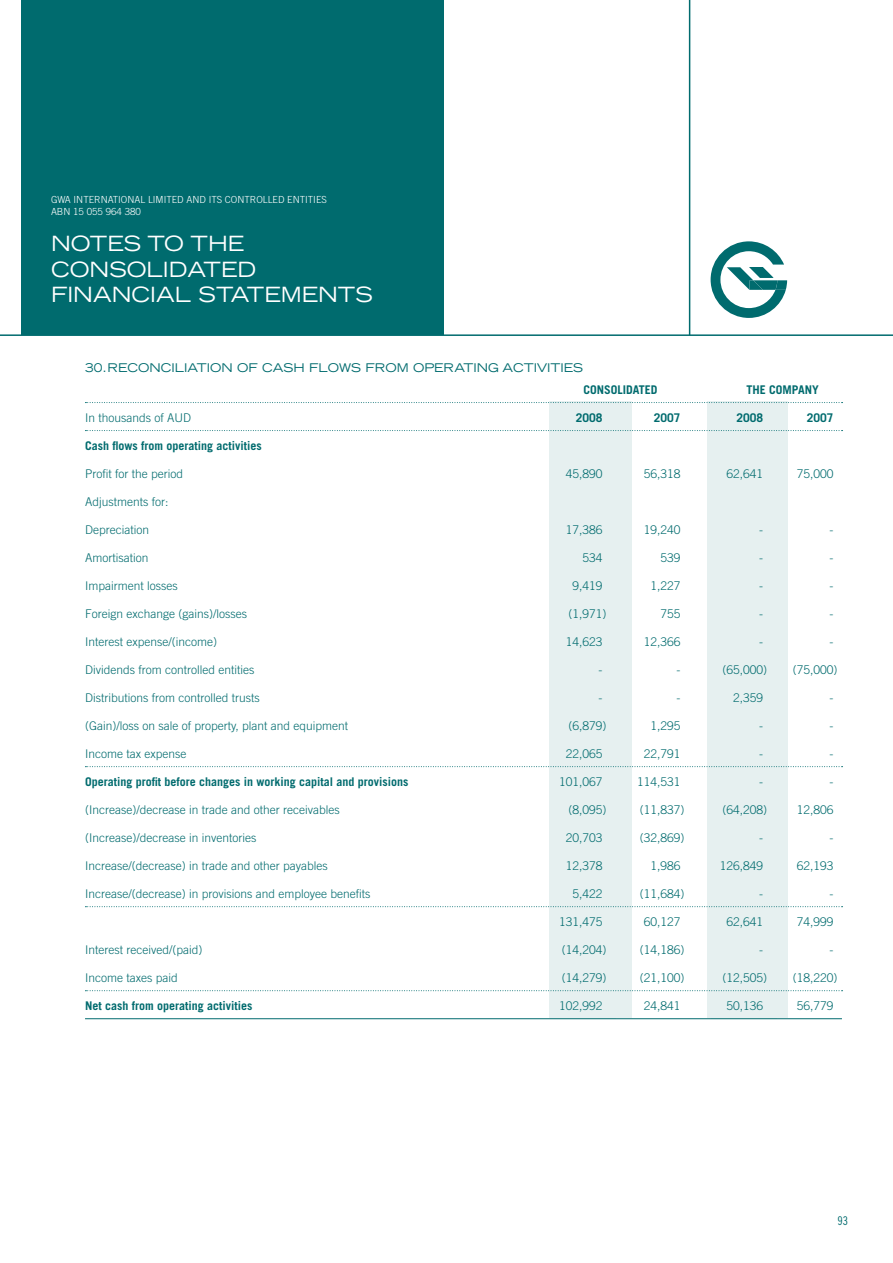
<style>
.page{position:relative;width:893px;height:1263px;background:#fff}
.page>*{position:absolute;margin:0;border:0;box-sizing:border-box;transform-origin:0 0}
.t1{font:expanded 21px "Trade Gothic LT Std";color:#fff}
.t2{font:300 12px "Trade Gothic LT Std";color:#006b6e}
.t3{font:700 12px "Trade Gothic LT Std";color:#006b6e}
.t4{font:expanded 12px "Trade Gothic LT Std";color:#006b6e}
.t5{font:12px "Trade Gothic LT Std Cn 18";color:#006b6e}
.t6{font:300 9.75px/12px "Trade Gothic LT Std";color:#fff}
</style>
<div class="page">
<div style="left:21px;top:0;width:423px;height:335px;background:#006b6e"></div>
<hr style="left:689px;top:0;width:1px;height:335px;background:#006b6e">
<hr style="left:0;top:334px;width:893px;height:2px;background:#006b6e">
<svg style="left:711px;top:241px;width:76px;height:77px"></svg>
<div style="left:550px;top:401px;width:82px;height:617px;background:#e6f0f0"></div>
<div style="left:708px;top:401px;width:80px;height:617px;background:#e6f0f0"></div>
<svg style="left:85px;top:402px;width:758px;height:1px"></svg>
<svg style="left:85px;top:430px;width:758px;height:1px"></svg>
<svg style="left:85px;top:766px;width:758px;height:1px"></svg>
<svg style="left:85px;top:906px;width:758px;height:1px"></svg>
<svg style="left:85px;top:990px;width:758px;height:1px"></svg>
<hr style="left:85px;top:1018px;width:757px;height:1px;background:#006b6e">
<p class="t6" style="left:51px;top:193px;width:277px">GWA International Li mited and its controlled entiti es<br>ABN 15 055 964 380</p>
<h1 class="t1" style="left:51px;top:230px;width:19px">NOTES</h1>
<h1 class="t1" style="left:148px;top:230px;width:96px">TO THE</h1>
<h1 class="t1" style="left:51px;top:255px;width:20px">CONSO</h1>
<h1 class="t1" style="left:147px;top:255px;width:41px">LIDATED</h1>
<h1 class="t1" style="left:51px;top:281px;width:42px">FINANC</h1>
<h1 class="t1" style="left:150px;top:281px;width:67px">IAL STATEMENTS</h1>
<p class="t4" style="left:85px;top:359px;width:500px">30. R ECONCILIATION OF CASH FLOWS FROM OPERATI NG ACTIVITI ES</p>
<p class="t3" style="left:584px;top:382px;width:15px">Conso</p>
<p class="t3" style="left:618px;top:382px;width:10px">lidatedthe</p>
<p class="t3" style="left:769px;top:382px;width:51px">company</p>
<p class="t2" style="left:85px;top:410px;width:98px">In thousands of AUD</p>
<p class="t3" style="left:576px;top:410px;width:28px">2008</p>
<p class="t3" style="left:654px;top:410px;width:28px">2007</p>
<p class="t3" style="left:736px;top:410px;width:28px">2008</p>
<p class="t3" style="left:807px;top:410px;width:28px">2007</p>
<p class="t3" style="left:85px;top:438px;width:178px">Cash flows from operating activities</p>
<p class="t2" style="left:85px;top:466px;width:100px">Profit for the period</p>
<p class="t2" style="left:566px;top:466px;width:38px">45,890</p>
<p class="t2" style="left:644px;top:466px;width:38px">56,318</p>
<p class="t2" style="left:726px;top:466px;width:38px">62,641</p>
<p class="t2" style="left:797px;top:466px;width:38px">75,000</p>
<p class="t2" style="left:85px;top:494px;width:85px">Adjustments for:</p>
<p class="t2" style="left:85px;top:522px;width:66px">Depreciation</p>
<p class="t2" style="left:566px;top:522px;width:38px">17,386</p>
<p class="t2" style="left:644px;top:522px;width:38px">19,240</p>
<p class="t2" style="left:759px;top:522px;width:5px">-</p>
<p class="t2" style="left:830px;top:522px;width:5px">-</p>
<p class="t2" style="left:85px;top:550px;width:65px">Amortisation</p>
<p class="t2" style="left:583px;top:550px;width:22px">534</p>
<p class="t2" style="left:661px;top:550px;width:22px">539</p>
<p class="t2" style="left:759px;top:550px;width:5px">-</p>
<p class="t2" style="left:830px;top:550px;width:5px">-</p>
<p class="t2" style="left:85px;top:578px;width:94px">Impairment losses</p>
<p class="t2" style="left:573px;top:578px;width:32px">9,419</p>
<p class="t2" style="left:651px;top:578px;width:32px">1,227</p>
<p class="t2" style="left:759px;top:578px;width:5px">-</p>
<p class="t2" style="left:830px;top:578px;width:5px">-</p>
<p class="t2" style="left:85px;top:606px;width:163px">Foreign exchange (gains)/losses</p>
<p class="t2" style="left:569px;top:606px;width:40px">(1,971)</p>
<p class="t2" style="left:661px;top:606px;width:22px">755</p>
<p class="t2" style="left:759px;top:606px;width:5px">-</p>
<p class="t2" style="left:830px;top:606px;width:5px">-</p>
<p class="t2" style="left:85px;top:634px;width:133px">Interest expense/(income)</p>
<p class="t2" style="left:566px;top:634px;width:38px">14,623</p>
<p class="t2" style="left:644px;top:634px;width:38px">12,366</p>
<p class="t2" style="left:759px;top:634px;width:5px">-</p>
<p class="t2" style="left:830px;top:634px;width:5px">-</p>
<p class="t2" style="left:85px;top:662px;width:171px">Dividends from controlled entities</p>
<p class="t2" style="left:599px;top:662px;width:5px">-</p>
<p class="t2" style="left:677px;top:662px;width:5px">-</p>
<p class="t2" style="left:722px;top:662px;width:46px">(65,000)</p>
<p class="t2" style="left:793px;top:662px;width:46px">(75,000)</p>
<p class="t2" style="left:85px;top:690px;width:176px">Distributions from controlled trusts</p>
<p class="t2" style="left:599px;top:690px;width:5px">-</p>
<p class="t2" style="left:677px;top:690px;width:5px">-</p>
<p class="t2" style="left:733px;top:690px;width:32px">2,359</p>
<p class="t2" style="left:830px;top:690px;width:5px">-</p>
<p class="t2" style="left:85px;top:718px;width:265px">(Gain)/loss on sale of property, plant and equipment</p>
<p class="t2" style="left:569px;top:718px;width:40px">(6,879)</p>
<p class="t2" style="left:651px;top:718px;width:32px">1,295</p>
<p class="t2" style="left:759px;top:718px;width:5px">-</p>
<p class="t2" style="left:830px;top:718px;width:5px">-</p>
<p class="t2" style="left:85px;top:746px;width:103px">Income tax expense</p>
<p class="t2" style="left:566px;top:746px;width:38px">22,065</p>
<p class="t2" style="left:644px;top:746px;width:38px">22,791</p>
<p class="t2" style="left:759px;top:746px;width:5px">-</p>
<p class="t2" style="left:830px;top:746px;width:5px">-</p>
<p class="t3" style="left:85px;top:774px;width:325px">Operating profit before changes in working capital and provisions</p>
<p class="t2" style="left:559px;top:774px;width:45px">101,067</p>
<p class="t2" style="left:637px;top:774px;width:45px">114,531</p>
<p class="t2" style="left:759px;top:774px;width:5px">-</p>
<p class="t2" style="left:830px;top:774px;width:5px">-</p>
<p class="t2" style="left:85px;top:802px;width:256px">(Increase)/decrease in trade and other receivables</p>
<p class="t2" style="left:569px;top:802px;width:40px">(8,095)</p>
<p class="t2" style="left:640px;top:802px;width:46px">(11,837)</p>
<p class="t2" style="left:722px;top:802px;width:46px">(64,208)</p>
<p class="t2" style="left:797px;top:802px;width:38px">12,806</p>
<p class="t2" style="left:85px;top:830px;width:173px">(Increase)/decrease in inventories</p>
<p class="t2" style="left:566px;top:830px;width:38px">20,703</p>
<p class="t2" style="left:640px;top:830px;width:46px">(32,869)</p>
<p class="t2" style="left:759px;top:830px;width:5px">-</p>
<p class="t2" style="left:830px;top:830px;width:5px">-</p>
<p class="t2" style="left:85px;top:858px;width:244px">Increase/(decrease) in trade and other payables</p>
<p class="t2" style="left:566px;top:858px;width:38px">12,378</p>
<p class="t2" style="left:651px;top:858px;width:32px">1,986</p>
<p class="t2" style="left:720px;top:858px;width:45px">126,849</p>
<p class="t2" style="left:797px;top:858px;width:38px">62,193</p>
<p class="t2" style="left:85px;top:886px;width:287px">Increase/(decrease) in provisions and employee benefits</p>
<p class="t2" style="left:573px;top:886px;width:32px">5,422</p>
<p class="t2" style="left:640px;top:886px;width:46px">(11,684)</p>
<p class="t2" style="left:759px;top:886px;width:5px">-</p>
<p class="t2" style="left:830px;top:886px;width:5px">-</p>
<p class="t2" style="left:559px;top:914px;width:45px">131,475</p>
<p class="t2" style="left:644px;top:914px;width:38px">60,127</p>
<p class="t2" style="left:726px;top:914px;width:38px">62,641</p>
<p class="t2" style="left:797px;top:914px;width:38px">74,999</p>
<p class="t2" style="left:85px;top:942px;width:119px">Interest received/(paid)</p>
<p class="t2" style="left:562px;top:942px;width:46px">(14,204)</p>
<p class="t2" style="left:640px;top:942px;width:46px">(14,186)</p>
<p class="t2" style="left:759px;top:942px;width:5px">-</p>
<p class="t2" style="left:830px;top:942px;width:5px">-</p>
<p class="t2" style="left:85px;top:970px;width:94px">Income taxes paid</p>
<p class="t2" style="left:562px;top:970px;width:46px">(14,279)</p>
<p class="t2" style="left:640px;top:970px;width:46px">(21,100)</p>
<p class="t2" style="left:722px;top:970px;width:46px">(12,505)</p>
<p class="t2" style="left:793px;top:970px;width:46px">(18,220)</p>
<p class="t3" style="left:85px;top:998px;width:169px">Net cash from operating activities</p>
<p class="t2" style="left:559px;top:998px;width:45px">102,992</p>
<p class="t2" style="left:644px;top:998px;width:38px">24,841</p>
<p class="t2" style="left:726px;top:998px;width:38px">50,136</p>
<p class="t2" style="left:797px;top:998px;width:38px">56,779</p>
<p class="t5" style="left:837px;top:1214px;width:12px">93</p>
</div>
